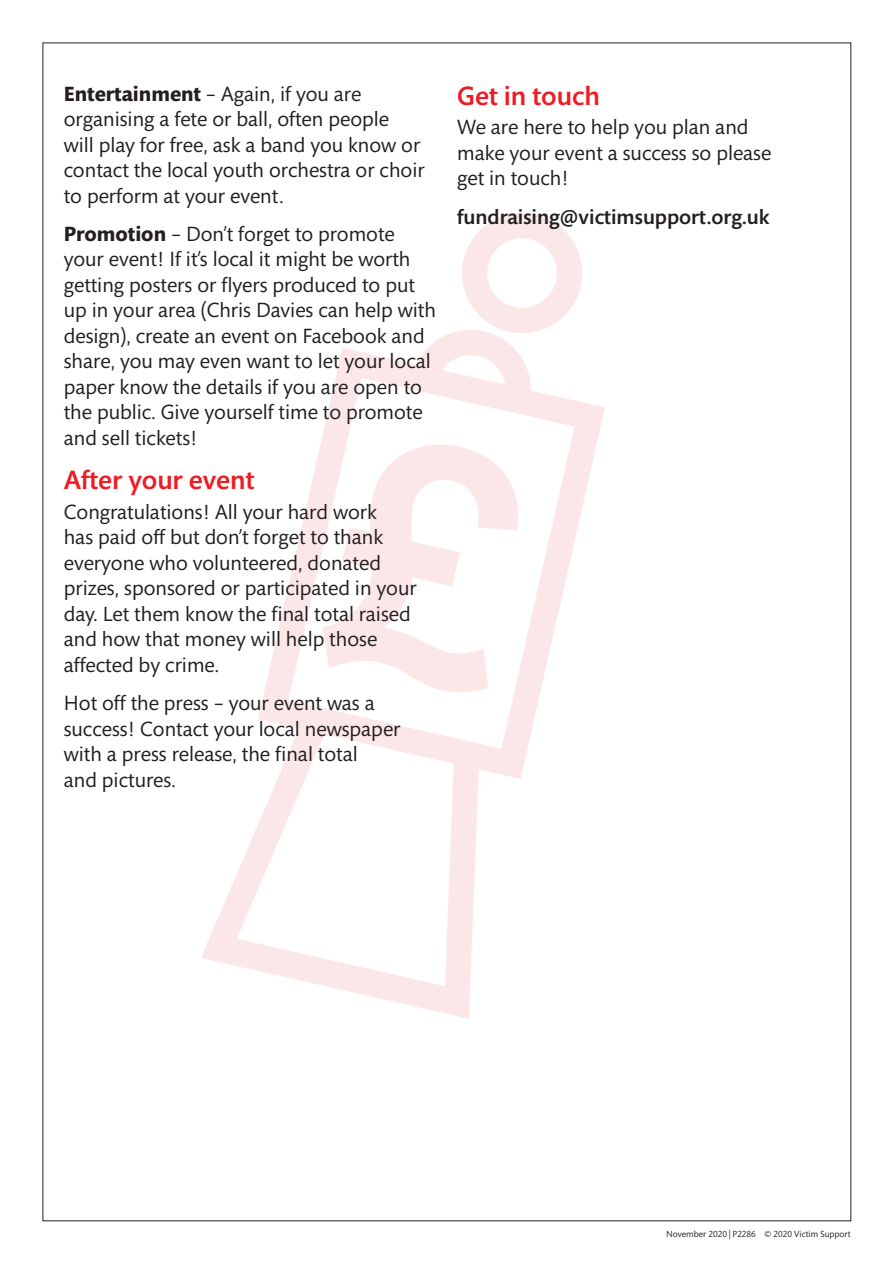
<style>
.page{position:relative;width:893px;height:1263px;background:#fff}
.page>*{position:absolute;margin:0;border:0;box-sizing:border-box;transform-origin:0 0}
.C_head{font:500 27px "Mundo Sans Std";color:#ee1c24}
._14pt_text{font:21px/25.5px "Mundo Sans";color:#231f20}
._14pt_text-2{font:500 21px "Mundo Sans Std";color:#231f20}
.t1{font:9px "Mundo Sans";color:#231f20}
.s1{font-weight:700}
</style>
<div class="page">
<img style="left:202px;top:212px;width:403px;height:807px">
<p class="_14pt_text" style="left:64px;top:81px;width:362px"><span class="s1">Entertainment</span> – Again, if you are organising a fete or ball, often people<br>will play for free, ask a band you know or contact the local youth orchestra or choir to perform at your event.</p>
<p class="_14pt_text" style="left:64px;top:222px;width:374px"><span class="s1">Promotion</span> – Don’t forget to promote your event! If it’s local it might be worth getting posters or flyers produced to put up in your area (Chris Davies can help with design), create an event on Facebook and share, you may even want to let your local paper know the details if you are open to the public. Give yourself time to promote and sell tickets!</p>
<p class="C_head" style="left:64px;top:465px;width:192px">After your event</p>
<p class="_14pt_text" style="left:64px;top:500px;width:354px">Congratulations! All your hard work<br>has paid off but don’t forget to thank everyone who volunteered, donated prizes, sponsored or participated in your day. Let them know the final total raised and how that money will help those affected by crime.</p>
<p class="_14pt_text" style="left:64px;top:691px;width:338px">Hot off the press – your event was a success! Contact your local newspaper with a press release, the final total<br>and pictures.</p>
<p class="C_head" style="left:457px;top:81px;width:144px">Get in touch</p>
<p class="_14pt_text" style="left:457px;top:115px;width:316px">We are here to help you plan and make your event a success so please get in touch!</p>
<p class="_14pt_text-2" style="left:457px;top:205px;width:314px">fundraising@victimsupport.org.uk</p>
<p class="t1" style="left:666px;top:1229px;width:186px">November 2020 | P2286 © 2020 Victim Support</p>
</div>
